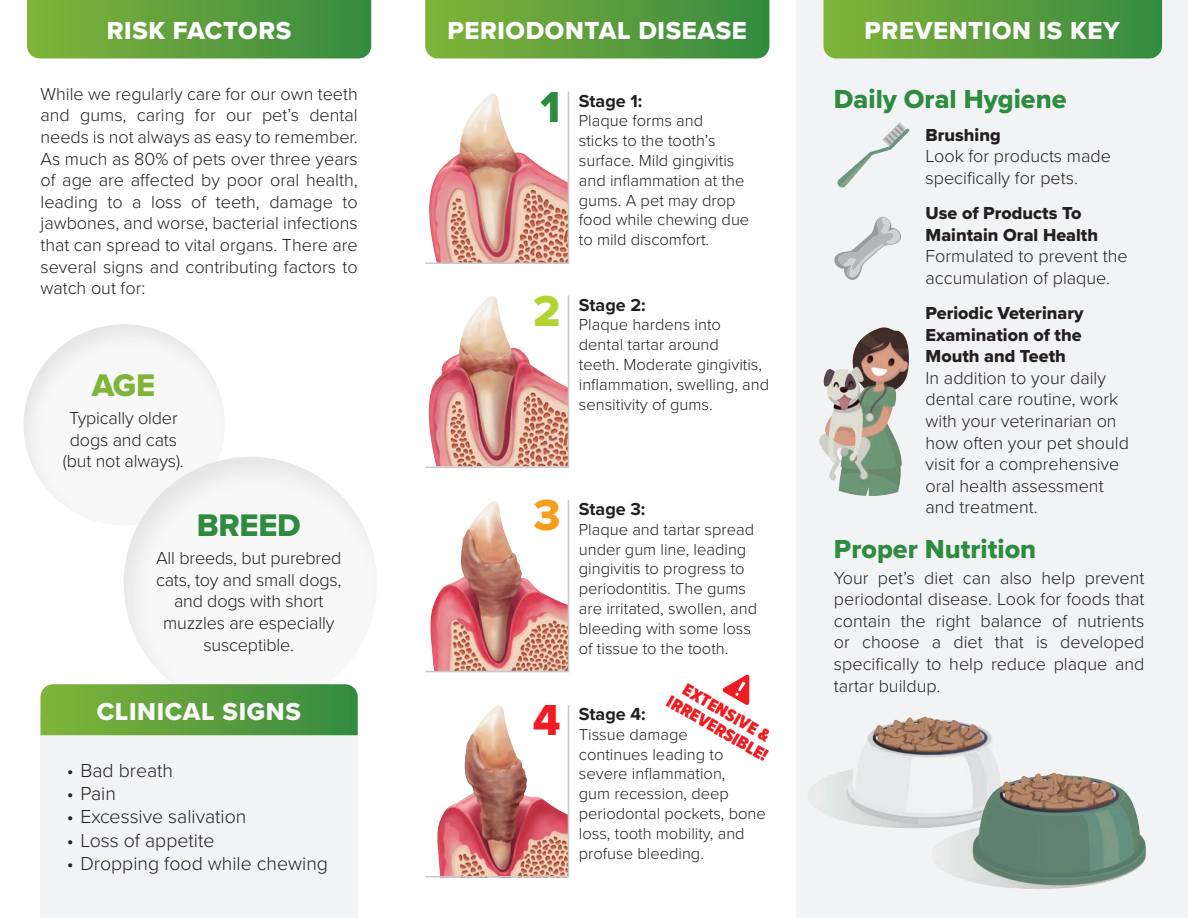
<style>
.page{position:relative;width:1188px;height:918px;background:#fff}
.page>*{position:absolute;margin:0;border:0;box-sizing:border-box;transform-origin:0 0}
.t1{font:45px "Proxima Nova Extrabld";color:#2f8b40}
.t2{font:45px "Proxima Nova Extrabld";color:#b3d234}
.t3{font:45px "Proxima Nova Extrabld";color:#f89c1c}
.t4{font:45px "Proxima Nova Extrabld";color:#ee1d23}
.t5{font:32.4px "Proxima Nova Extrabld";letter-spacing:-.01em;color:#2f8b40}
.t6{font:32.4px "Proxima Nova Extrabld";color:#7fb438}
.t7{font:27px "Proxima Nova Extrabld";color:#2f8b40}
.t8{font:25.5px "Proxima Nova Extrabld";letter-spacing:.025em;color:#fff}
.t9{font:25.5px "Proxima Nova Extrabld";letter-spacing:.025em;color:#f7f8f7}
.t10{font:300 19.5px "Proxima Nova";color:#231f20}
.t11{font:300 18px/21.6px "Proxima Nova";color:#231f20}
.t12{font:18px/21.6px "Proxima Nova Extrabld";color:#231f20}
.t13{font:700 18px "Proxima Nova";color:#231f20}
.t14{font:900 18px/18px "Proxima Nova Cond";color:#ee1d23;text-align:center}
.t15{font:300 16.5px/19.8px "Proxima Nova";color:#231f20}
</style>
<div class="page">
<div style="left:796px;top:0;width:392px;height:918px;background:#f2f3f4"></div>
<img style="left:808px;top:716px;width:191px;height:112px">
<div style="left:22px;top:323px;width:203px;height:204px;background:#f7f8f7"></div>
<div style="left:122px;top:457px;width:256px;height:255px;background:#f7f8f7"></div>
<div style="left:40px;top:716px;width:318px;height:202px;background:#f2f3f4"></div>
<svg style="left:40px;top:684px;width:318px;height:51px;background:#5da03f"></svg>
<svg style="left:425px;top:91px;width:145px;height:173px"></svg>
<img style="left:425px;top:295px;width:145px;height:173px">
<svg style="left:425px;top:500px;width:145px;height:173px"></svg>
<img style="left:425px;top:705px;width:145px;height:173px">
<svg style="left:722px;top:674px;width:27px;height:31px"></svg>
<img style="left:837px;top:122px;width:73px;height:66px">
<svg style="left:834px;top:217px;width:67px;height:63px"></svg>
<img style="left:819px;top:327px;width:90px;height:169px">
<img style="left:928px;top:771px;width:218px;height:118px">
<svg style="left:27px;top:0;width:344px;height:58px;background:#5c9f3d"></svg>
<svg style="left:425px;top:0;width:344px;height:58px;background:#5c9f3e"></svg>
<svg style="left:823px;top:0;width:339px;height:58px;background:#5c9f3d"></svg>
<h3 class="t8" style="left:107px;top:12px;width:186px">RISK FACTORS</h3>
<h3 class="t8" style="left:447px;top:12px;width:301px">PERIODONTAL DISEASE</h3>
<h3 class="t8" style="left:865px;top:12px;width:257px">PREVENTION IS KEY</h3>
<p class="t11" style="left:40px;top:82px;width:319px;text-align:justify">While we regularly care for our own teeth and gums, caring for our pet’s dental needs is not always as easy to remember.<br>As much as 80% of pets over three years of age are affected by poor oral health, leading to a loss of teeth, damage to jawbones, and worse, bacterial infections that can spread to vital organs. There are several signs and contributing factors to watch out for:</p>
<h1 class="t1" style="left:540px;top:73px;width:22px">1</h1>
<p class="t13" style="left:579px;top:87px;width:65px">Stage 1:</p>
<p class="t15" style="left:579px;top:110px;width:172px">Plaque forms and<br>sticks to the tooth’s surface. Mild gingivitis and inflammation at the gums. A pet may drop food while chewing due to mild discomfort.</p>
<h1 class="t2" style="left:533px;top:277px;width:29px">2</h1>
<p class="t13" style="left:579px;top:291px;width:68px">Stage 2:</p>
<p class="t15" style="left:579px;top:314px;width:192px">Plaque hardens into dental tartar around<br>teeth. Moderate gingivitis, inflammation, swelling, and sensitivity of gums.</p>
<h2 class="t6" style="left:92px;top:361px;width:65px">AGE</h2>
<p class="t11" style="left:63px;top:406px;width:122px;text-align:center">Typically older dogs and cats (but not always).</p>
<h2 class="t5" style="left:197px;top:501px;width:105px">BREED</h2>
<p class="t11" style="left:156px;top:547px;width:187px;text-align:center">All breeds, but purebred cats, toy and small dogs, and dogs with short muzzles are especially susceptible.</p>
<h3 class="t9" style="left:97px;top:692px;width:206px">CLINICAL SIGNS</h3>
<p class="t10" style="left:67px;top:756px;width:108px">• Bad breath</p>
<p class="t10" style="left:67px;top:779px;width:51px">• Pain</p>
<p class="t10" style="left:67px;top:802px;width:181px">• Excessive salivation</p>
<p class="t10" style="left:67px;top:826px;width:149px">• Loss of appetite</p>
<p class="t10" style="left:67px;top:849px;width:263px">• Dropping food while chewing</p>
<h1 class="t3" style="left:533px;top:482px;width:29px">3</h1>
<p class="t13" style="left:579px;top:495px;width:68px">Stage 3:</p>
<p class="t15" style="left:579px;top:518px;width:180px">Plaque and tartar spread under gum line, leading gingivitis to progress to periodontitis. The gums are irritated, swollen, and bleeding with some loss of tissue to the tooth.</p>
<p class="t14" style="left:682px;top:676px;width:115px;rotate:30deg">EXTENSIVE &amp;<br>IRREVERSIBLE!</p>
<h1 class="t4" style="left:533px;top:687px;width:29px">4</h1>
<p class="t13" style="left:579px;top:701px;width:68px">Stage 4:</p>
<p class="t15" style="left:579px;top:724px;width:189px">Tissue damage<br>continues leading to severe inflammation,<br>gum recession, deep periodontal pockets, bone loss, tooth mobility, and profuse bleeding.</p>
<h3 class="t7" style="left:834px;top:79px;width:234px">Daily Oral Hygiene</h3>
<p class="t12" style="left:926px;top:124px;width:77px">Brushing</p>
<p class="t11" style="left:926px;top:145px;width:187px">Look for products made specifically for pets.</p>
<p class="t12" style="left:926px;top:202px;width:174px">Use of Products To<br>Maintain Oral Health</p>
<p class="t11" style="left:926px;top:244px;width:204px">Formulated to prevent the accumulation of plaque.</p>
<p class="t12" style="left:926px;top:302px;width:160px;text-align:justify">Periodic Veterinary Examination of the Mouth and Teeth</p>
<p class="t11" style="left:926px;top:366px;width:205px">In addition to your daily dental care routine, work with your veterinarian on how often your pet should visit for a comprehensive oral health assessment and treatment.</p>
<h3 class="t7" style="left:834px;top:529px;width:204px">Proper Nutrition</h3>
<p class="t11" style="left:834px;top:566px;width:312px;text-align:justify">Your pet’s diet can also help prevent periodontal disease. Look for foods that contain the right balance of nutrients or choose a diet that is developed specifically to help reduce plaque and tartar buildup.</p>
</div>
